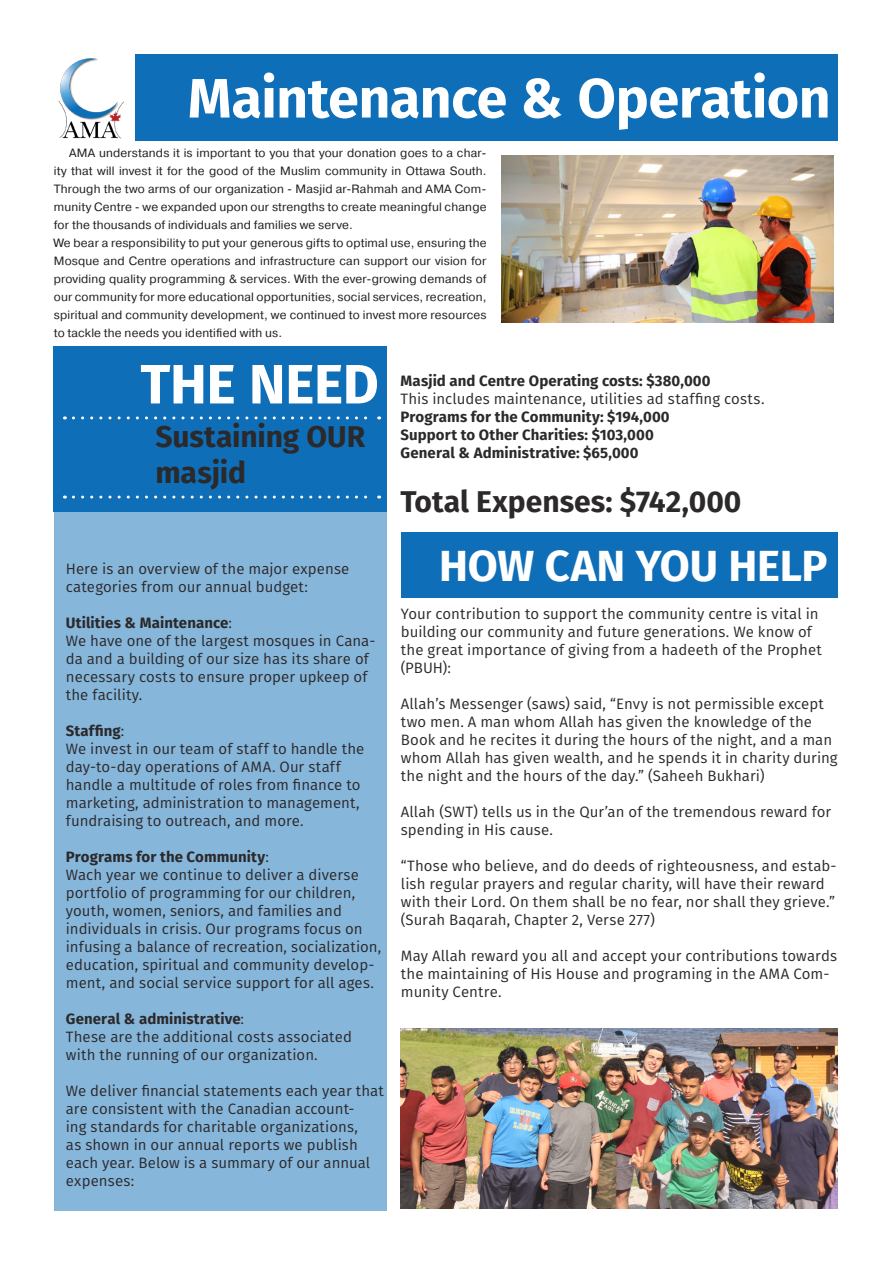
<style>
.page{position:relative;width:893px;height:1263px;background:#fff}
.page>*{position:absolute;margin:0;border:0;box-sizing:border-box;transform-origin:0 0}
.Grey_Left{font:700 55.5px "Fira Sans";letter-spacing:-.01em;color:#fff}
.Grey_Left-2{font:700 43.5px "Fira Sans";letter-spacing:-.005em;color:#fff}
._11pt_Left__grey_97{font:700 30px "Fira Sans";color:#2b292a}
.Grey_Left-3{font:700 30px/36px "Fira Sans";letter-spacing:-.005em;color:#2b292a}
._11pt_Left__grey_97-2{font:15px/18px "Fira Sans";color:#2b292a}
._11pt_Left__grey_97-3{font:700 15px/18px "Fira Sans";letter-spacing:.005em;color:#2b292a}
._02_Main_Text{font:12px/18px "Pragmatica";letter-spacing:.015em;color:#231f20;text-align:justify}
.s1{font-weight:700}
.s2{font-weight:400}
</style>
<div class="page">
<div style="left:54px;top:459px;width:332px;height:751px;background:#87b6db"></div>
<img style="left:502px;top:156px;width:332px;height:166px">
<div style="left:53px;top:347px;width:333px;height:165px;background:#0f6eb8"></div>
<svg style="left:73px;top:416px;width:307px;height:3px"></svg>
<svg style="left:73px;top:495px;width:307px;height:3px"></svg>
<img style="left:58px;top:58px;width:66px;height:81px">
<div style="left:135px;top:54px;width:703px;height:86px;background:#0f6eb8"></div>
<div style="left:401px;top:532px;width:436px;height:65px;background:#0f6eb8"></div>
<img style="left:401px;top:1028px;width:437px;height:180px">
<p class="Grey_Left" style="left:188px;top:51px;width:644px">Maintenance &amp; Operation</p>
<p class="_02_Main_Text" style="left:54px;top:144px;width:434px;text-indent:15px">AMA understands it is important to you that your donation goes to a char&shy;ity that will invest it for the good of the Muslim community in Ottawa South.<br>Through the two arms of our organization - Masjid ar-Rahmah and AMA Com&shy;munity Centre - we expanded upon our strengths to create meaningful change for the thousands of individuals and families we serve.</p>
<p class="_02_Main_Text" style="left:54px;top:234px;width:434px">We bear a responsibility to put your generous gifts to optimal use, ensuring the Mosque and Centre operations and infrastructure can support our vision for providing quality programming &amp; services. With the ever-growing demands of our community for more educational opportunities, social services, recreation, spiritual and community development, we continued to invest more resources to tackle the needs you identified with us.</p>
<p class="Grey_Left" style="left:140px;top:337px;width:240px">THE NEED</p>
<p class="Grey_Left-3" style="left:155px;top:417px;width:211px">Sustaining OUR masjid</p>
<p class="_11pt_Left__grey_97-2" style="left:66px;top:559px;width:285px">Here is an overview of the major expense categories from our annual budget:</p>
<p class="_11pt_Left__grey_97-2" style="left:66px;top:613px;width:311px"><span class="s1">Utilities &amp; Maintenance</span>:<br>We have one of the largest mosques in Cana&shy;da and a building of our size has its share of necessary costs to ensure proper upkeep of the facility.</p>
<p class="_11pt_Left__grey_97-2" style="left:66px;top:721px;width:300px"><span class="s1">Staffing</span>:<br>We invest in our team of staff to handle the day-to-day operations of AMA. Our staff handle a multitude of roles from finance to marketing, administration to management, fundraising to outreach, and more.</p>
<p class="_11pt_Left__grey_97-3" style="left:66px;top:847px;width:204px">Programs for the Community<span class="s2">:</span></p>
<p class="_11pt_Left__grey_97-2" style="left:66px;top:865px;width:317px">Wach year we continue to deliver a diverse portfolio of programming for our children, youth, women, seniors, and families and individuals in crisis. Our programs focus on infusing a balance of recreation, socialization, education, spiritual and community develop&shy;ment, and social service support for all ages.</p>
<p class="_11pt_Left__grey_97-3" style="left:66px;top:1009px;width:180px">General &amp; administrative<span class="s2">:</span></p>
<p class="_11pt_Left__grey_97-2" style="left:66px;top:1027px;width:288px">These are the additional costs associated with the running of our organization.</p>
<p class="_11pt_Left__grey_97-2" style="left:66px;top:1081px;width:319px">We deliver financial statements each year that are consistent with the Canadian account-<br>ing standards for charitable organizations,<br>as shown in our annual reports we publish each year. Below is a summary of our annual expenses:</p>
<p class="_11pt_Left__grey_97-3" style="left:400px;top:371px;width:312px">Masjid and Centre Operating costs: $380,000</p>
<p class="_11pt_Left__grey_97-2" style="left:400px;top:390px;width:365px">This includes maintenance, utilities ad staffing costs.</p>
<p class="_11pt_Left__grey_97-3" style="left:400px;top:407px;width:271px">Programs for the Community: $194,000</p>
<p class="_11pt_Left__grey_97-3" style="left:400px;top:425px;width:255px">Support to Other Charities: $103,000<br>General &amp; Administrative: $65,000</p>
<p class="_11pt_Left__grey_97" style="left:400px;top:477px;width:342px">Total Expenses: $742,000</p>
<p class="Grey_Left-2" style="left:439px;top:529px;width:390px">HOW CAN YOU HELP</p>
<p class="_11pt_Left__grey_97-2" style="left:401px;top:605px;width:422px">Your contribution to support the community centre is vital in building our community and future generations. We know of the great importance of giving from a hadeeth of the Prophet (PBUH):</p>
<p class="_11pt_Left__grey_97-2" style="left:401px;top:695px;width:438px">Allah’s Messenger (saws) said, “Envy is not permissible except two men. A man whom Allah has given the knowledge of the Book and he recites it during the hours of the night, and a man whom Allah has given wealth, and he spends it in charity during the night and the hours of the day.” (Saheeh Bukhari)</p>
<p class="_11pt_Left__grey_97-2" style="left:401px;top:803px;width:432px">Allah (SWT) tells us in the Qur’an of the tremendous reward for spending in His cause.</p>
<p class="_11pt_Left__grey_97-2" style="left:401px;top:857px;width:437px">“Those who believe, and do deeds of righteousness, and estab&shy;lish regular prayers and regular charity, will have their reward with their Lord. On them shall be no fear, nor shall they grieve.” (Surah Baqarah, Chapter 2, Verse 277)</p>
<p class="_11pt_Left__grey_97-2" style="left:401px;top:947px;width:438px">May Allah reward you all and accept your contributions towards the maintaining of His House and programing in the AMA Com&shy;munity Centre.</p>
</div>
